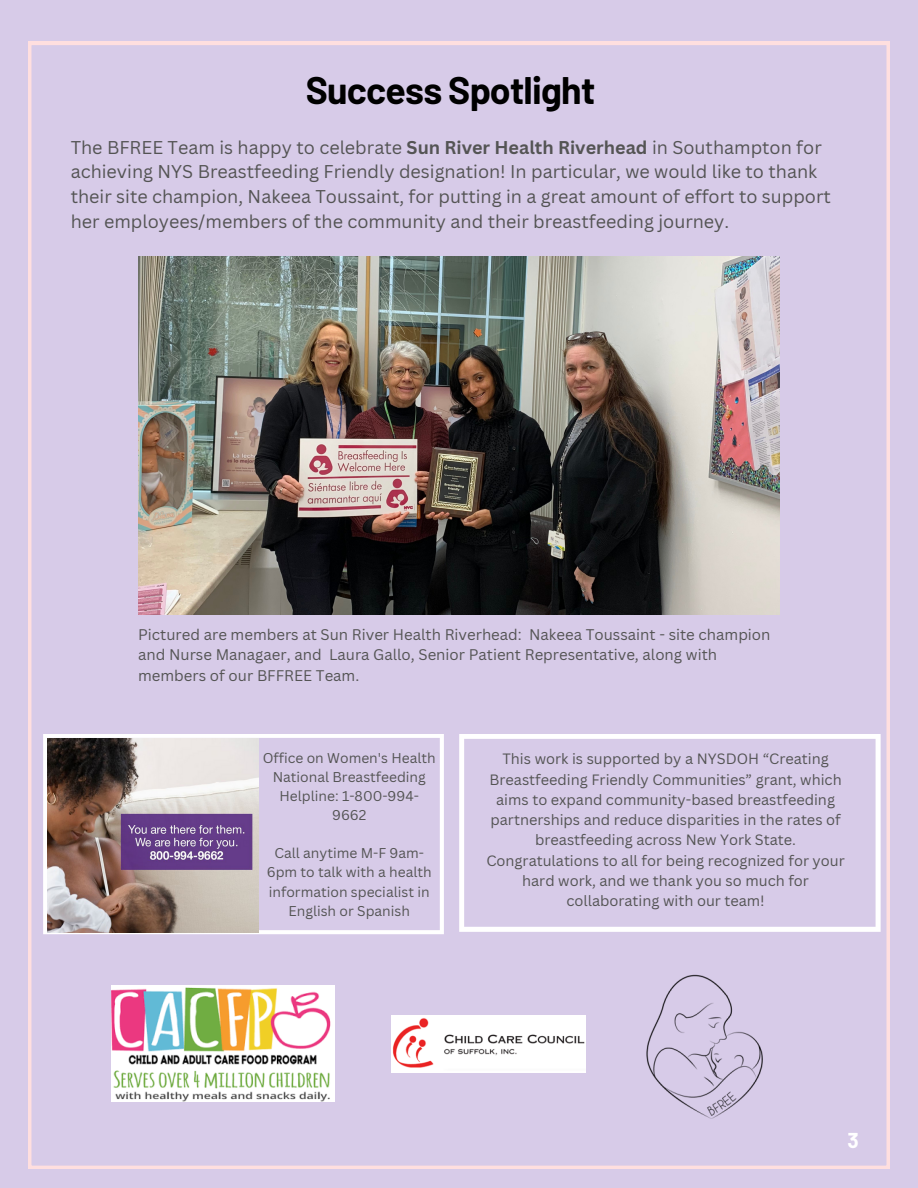
<style>
.page{position:relative;width:918px;height:1188px;background:#d7cbe8}
.page>*{position:absolute;margin:0;border:0;box-sizing:border-box;transform-origin:0 0}
.t1{font:700 37.5px "Barlow";letter-spacing:-.02em;color:#000}
.t2{font:700 21px "Barlow";color:#fff}
.t3{font:18px/24.8px "Canva Sans";color:#545454}
.t4{font:15px/20.2px "Canva Sans";color:#545454}
.t5{font:14.55px/20.2px "Canva Sans";color:#545454;text-align:center}
.t6{font:13.8px/19.2px "Canva Sans";color:#545454;text-align:center}
.s1{font-weight:700}
</style>
<div class="page">
<img style="left:28px;top:42px;width:862px;height:1127px">
<p class="t1" style="left:306px;top:66px;width:291px">Success Spotlight</p>
<p class="t3" style="left:71px;top:134px;width:762px">The BFREE Team is happy to celebrate <span class="s1">Sun River Health Riverhead</span> in Southampton for achieving NYS Breastfeeding Friendly designation! In particular, we would like to thank their site champion, Nakeea Toussaint, for putting in a great amount of effort to support her employees/members of the community and their breastfeeding journey.</p>
<p class="t4" style="left:138px;top:624px;width:634px">Pictured are members at Sun River Health Riverhead: Nakeea Toussaint - site champion and Nurse Managaer, and Laura Gallo, Senior Patient Representative, along with members of our BFFREE Team.</p>
<p class="t6" style="left:263px;top:748px;width:175px">Office on Women's Health<br>National Breastfeeding<br>Helpline: 1-800-994-<br>9662</p>
<p class="t6" style="left:267px;top:843px;width:166px">Call anytime M-F 9am-<br>6pm to talk with a health information specialist in<br>English or Spanish</p>
<p class="t5" style="left:486px;top:749px;width:360px">This work is supported by a NYSDOH “Creating Breastfeeding Friendly Communities” grant, which aims to expand community-based breastfeeding partnerships and reduce disparities in the rates of breastfeeding across New York State.<br>Congratulations to all for being recognized for your hard work, and we thank you so much for collaborating with our team!</p>
<p class="t2" style="left:847px;top:1127px;width:13px">3</p>
</div>
